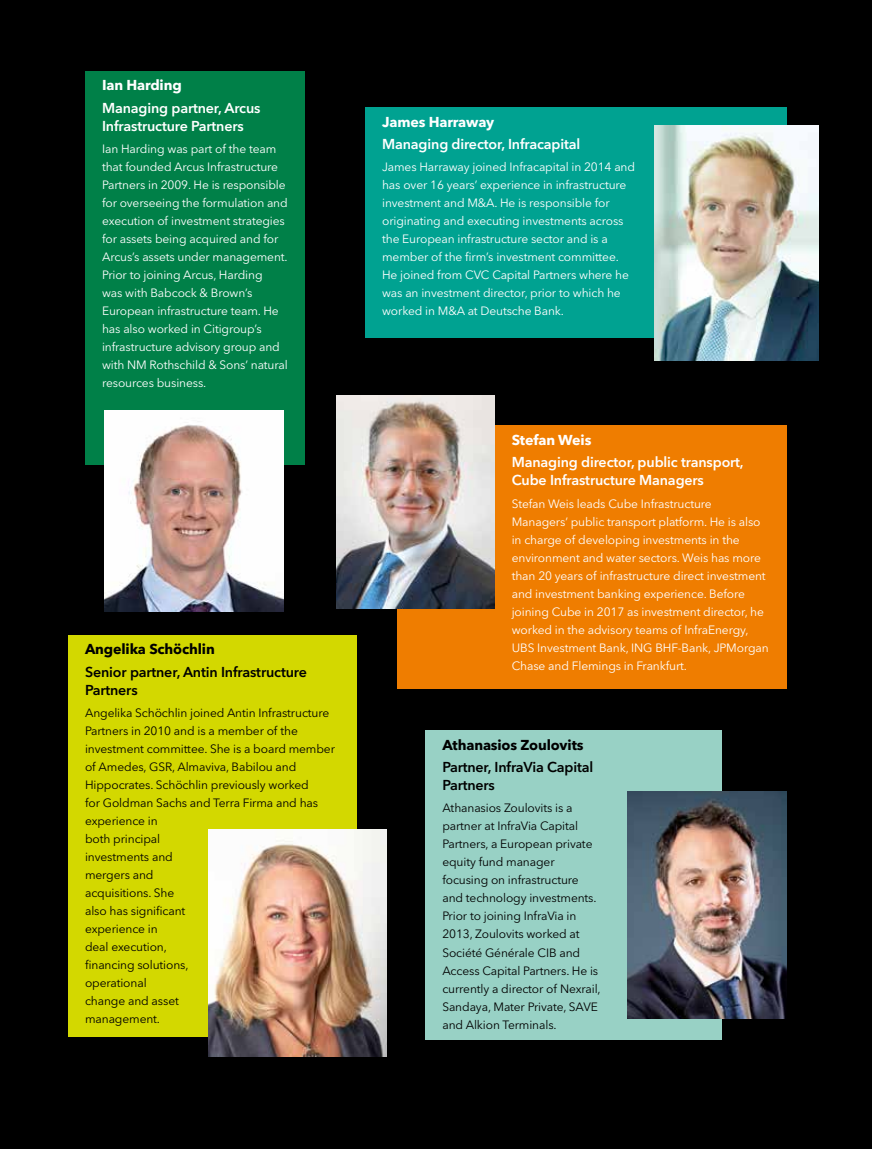
<style>
.page{position:relative;width:872px;height:1149px;background:#fff}
.page>*{position:absolute;margin:0;border:0;box-sizing:border-box;transform-origin:0 0}
.t1{font:600 14.25px/18px "Avenir Next LT Pro";letter-spacing:-.01em;color:#fff}
.t2{font:600 14.25px/18px "Avenir Next LT Pro";letter-spacing:-.01em;color:#000}
.t3{font:700 14.25px "Avenir Next LT Pro";letter-spacing:-.01em;color:#000}
.t4{font:700 14.25px "Avenir Next LT Pro";letter-spacing:-.01em;color:#fff}
.t5{font:12px/18px "Avenir Next LT Pro";letter-spacing:-.01em;color:#fff}
.t6{font:12px/18px "Avenir Next LT Pro";letter-spacing:-.01em;color:#000}
</style>
<div class="page">
<div style="left:0;top:0;width:872px;height:1148px;background:#000"></div>
<div style="left:85px;top:71px;width:220px;height:393px;background:#008048"></div>
<div style="left:365px;top:107px;width:422px;height:231px;background:#00a291"></div>
<div style="left:397px;top:426px;width:390px;height:262px;background:#ef7d00"></div>
<div style="left:68px;top:634px;width:289px;height:402px;background:#d3d800"></div>
<div style="left:425px;top:730px;width:297px;height:310px;background:#98d1c5"></div>
<img style="left:104px;top:410px;width:180px;height:201px">
<img style="left:654px;top:126px;width:165px;height:234px">
<img style="left:337px;top:395px;width:158px;height:213px">
<img style="left:208px;top:829px;width:178px;height:227px">
<img style="left:627px;top:791px;width:160px;height:227px">
<p class="t4" style="left:102px;top:76px;width:81px">Ian Harding</p>
<p class="t1" style="left:102px;top:98px;width:160px">Managing partner, Arcus<br>Infrastructure Partners</p>
<p class="t5" style="left:102px;top:140px;width:187px">Ian Harding was part of the team that founded Arcus Infrastructure<br>Partners in 2009. He is responsible for overseeing the formulation and execution of investment strategies for assets being acquired and for<br>Arcus’s assets under management.<br>Prior to joining Arcus, Harding<br>was with Babcock &amp; Brown’s<br>European infrastructure team. He has also worked in Citigroup’s infrastructure advisory group and with NM Rothschild &amp; Sons’ natural resources business.</p>
<p class="t3" style="left:85px;top:640px;width:131px">Angelika Schöchlin</p>
<p class="t2" style="left:85px;top:662px;width:223px">Senior partner, Antin Infrastructure<br>Partners</p>
<p class="t6" style="left:85px;top:703px;width:251px">Angelika Schöchlin joined Antin Infrastructure<br>Partners in 2010 and is a member of the investment committee. She is a board member of Amedes, GSR, Almaviva, Babilou and<br>Hippocrates. Schöchlin previously worked<br>for Goldman Sachs and Terra Firma and has experience in<br>both principal<br>investments and<br>mergers and<br>acquisitions. She<br>also has significant<br>experience in<br>deal execution,<br>financing solutions,<br>operational<br>change and asset<br>management.</p>
<p class="t4" style="left:382px;top:113px;width:114px">James Harraway</p>
<p class="t1" style="left:382px;top:135px;width:200px">Managing director, Infracapital</p>
<p class="t5" style="left:382px;top:158px;width:254px">James Harraway joined Infracapital in 2014 and has over 16 years’ experience in infrastructure investment and M&amp;A. He is responsible for originating and executing investments across the European infrastructure sector and is a member of the firm’s investment committee.<br>He joined from CVC Capital Partners where he was an investment director, prior to which he worked in M&amp;A at Deutsche Bank.</p>
<p class="t4" style="left:512px;top:431px;width:81px">Stefan Weis</p>
<p class="t1" style="left:512px;top:453px;width:233px">Managing director, public transport,<br>Cube Infrastructure Managers</p>
<p class="t5" style="left:512px;top:494px;width:258px">Stefan Weis leads Cube Infrastructure Managers’ public transport platform. He is also in charge of developing investments in the environment and water sectors. Weis has more than 20 years of infrastructure direct investment and investment banking experience. Before joining Cube in 2017 as investment director, he worked in the advisory teams of InfraEnergy, UBS Investment Bank, ING BHF-Bank, JPMorgan Chase and Flemings in Frankfurt.</p>
<p class="t3" style="left:442px;top:735px;width:143px">Athanasios Zoulovits</p>
<p class="t2" style="left:442px;top:757px;width:152px">Partner, InfraVia Capital<br>Partners</p>
<p class="t6" style="left:442px;top:799px;width:160px">Athanasios Zoulovits is a partner at InfraVia Capital<br>Partners, a European private equity fund manager focusing on infrastructure and technology investments.<br>Prior to joining InfraVia in<br>2013, Zoulovits worked at<br>Société Générale CIB and<br>Access Capital Partners. He is currently a director of Nexrail,<br>Sandaya, Mater Private, SAVE and Alkion Terminals.</p>
</div>
